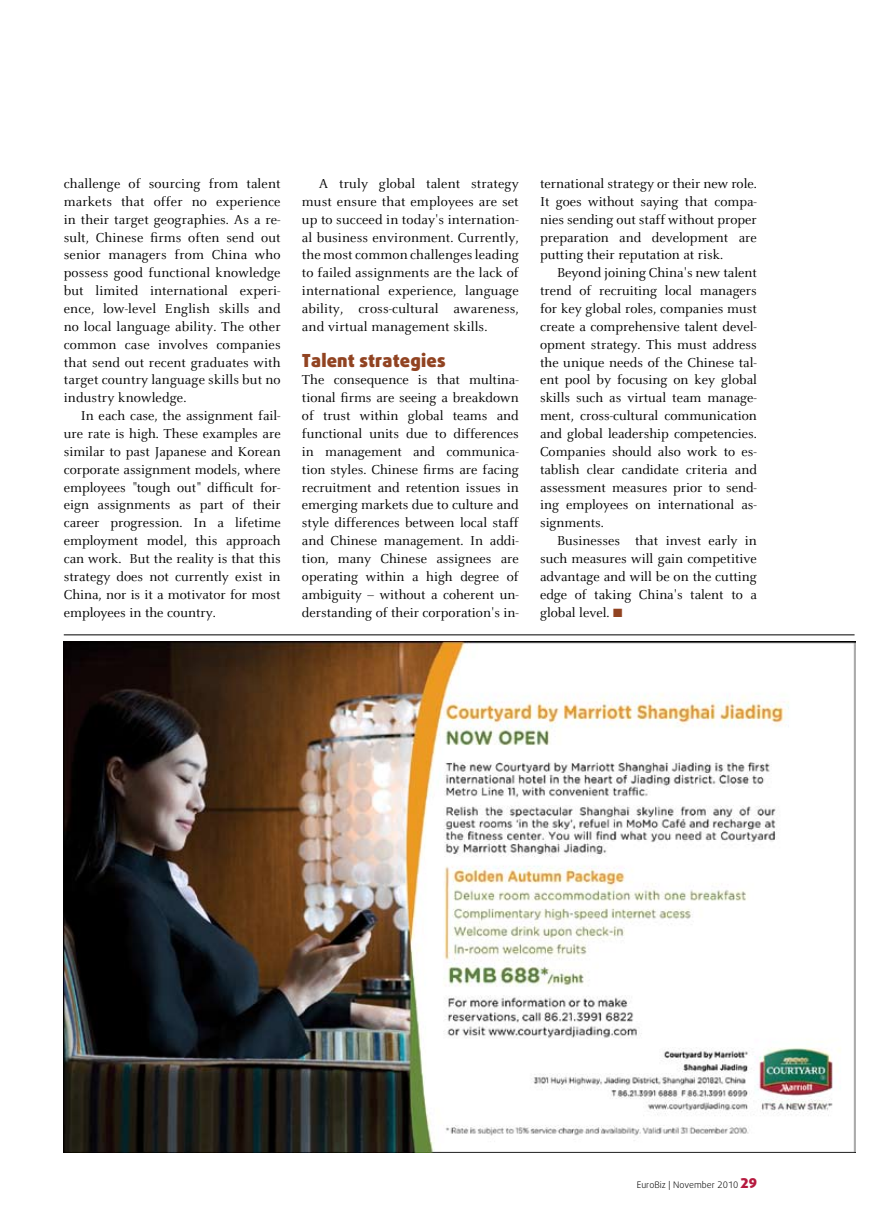
<style>
.page{position:relative;width:893px;height:1212px;background:#fff}
.page>*{position:absolute;margin:0;border:0;box-sizing:border-box;transform-origin:0 0}
.t1{font:900 18px "Daxline TF";letter-spacing:.01em;color:#914321}
.t2{font:14.25px/17.9px "Celeste";color:#000;text-align:justify}
.t3{font:300 9px "Daxline TF";color:#000}
.s1{color:#914321}
.s2{font-weight:900;font-size:13.5px;color:#b61a3f}
</style>
<div class="page">
<hr style="left:64px;top:634px;width:790px;height:1px;background:#000">
<img style="left:64px;top:641px;width:792px;height:511px">
<p class="t2" style="left:64px;top:174px;width:218px">challenge of sourcing from talent markets that offer no experience in their target geographies. As a re&shy;sult, Chinese firms often send out senior managers from China who possess good functional knowledge but limited international experi&shy;ence, low-level English skills and no local language ability. The other common case involves companies that send out recent graduates with target country language skills but no industry knowledge.</p>
<p class="t2" style="left:64px;top:407px;width:218px;text-indent:17px">In each case, the assignment fail&shy;ure rate is high. These examples are similar to past Japanese and Korean corporate assignment models, where employees "tough out" difficult for&shy;eign assignments as part of their career progression. In a lifetime employment model, this approach can work. But the reality is that this strategy does not currently exist in China, nor is it a motivator for most employees in the country.</p>
<p class="t2" style="left:302px;top:174px;width:218px;text-indent:17px">A truly global talent strategy must ensure that employees are set up to succeed in today's internation&shy;al business environment. Currently, the most common challenges leading to failed assignments are the lack of international experience, language ability, cross-cultural awareness, and virtual management skills.</p>
<p class="t1" style="left:302px;top:349px;width:145px">Talent strategies</p>
<p class="t2" style="left:302px;top:371px;width:218px">The consequence is that multina&shy;tional firms are seeing a breakdown of trust within global teams and functional units due to differences in management and communica&shy;tion styles. Chinese firms are facing recruitment and retention issues in emerging markets due to culture and style differences between local staff and Chinese management. In addi&shy;tion, many Chinese assignees are operating within a high degree of ambiguity – without a coherent un&shy;derstanding of their corporation's in-</p>
<p class="t2" style="left:540px;top:174px;width:218px">ternational strategy or their new role.<br>It goes without saying that compa&shy;nies sending out staff without proper preparation and development are putting their reputation at risk.</p>
<p class="t2" style="left:540px;top:264px;width:218px;text-indent:17px">Beyond joining China's new talent trend of recruiting local managers for key global roles, companies must create a comprehensive talent devel&shy;opment strategy. This must address the unique needs of the Chinese tal&shy;ent pool by focusing on key global skills such as virtual team manage&shy;ment, cross-cultural communication and global leadership competencies.<br>Companies should also work to es&shy;tablish clear candidate criteria and assessment measures prior to send&shy;ing employees on international as&shy;signments.</p>
<p class="t2" style="left:540px;top:532px;width:218px;text-indent:17px">Businesses that invest early in such measures will gain competitive advantage and will be on the cutting edge of taking China's talent to a global level. <span class="s1">■</span></p>
<p class="t3" style="left:637px;top:1180px;width:122px">EuroBiz | November 2010 <span class="s2">29</span></p>
</div>
